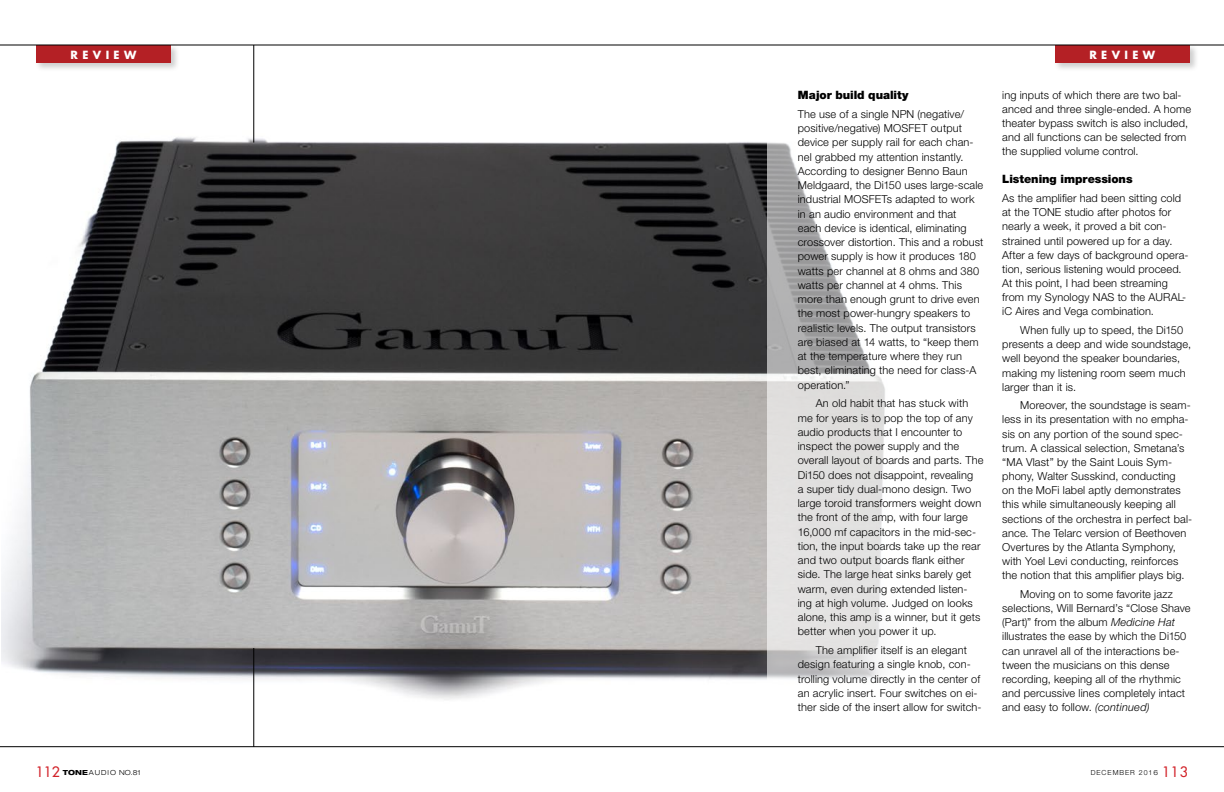
<style>
.page{position:relative;width:1224px;height:792px;background:#fff}
.page>*{position:absolute;margin:0;border:0;box-sizing:border-box;transform-origin:0 0}
.t1{font:900 11.5px "Helvetica Neue LT Std";letter-spacing:-.005em;color:#000}
.t2{font:300 11px/14.2px "Helvetica Neue LT Std";letter-spacing:.01em;color:#000}
.t3{font:700 11px "Futura Std";letter-spacing:.4em;color:#fff}
.t4{font:300 expanded 7px "Helvetica Neue LT Std";color:#000}
.t5{font:300 7px "Helvetica Neue LT Std";letter-spacing:.14em;color:#000}
.s1{font-style:italic}
.s2{font-family:"Futura Std";font-weight:500;font-stretch:normal;font-size:14px;color:#d2232a}
.s3{font-weight:800}
.s4{font-stretch:expanded}
.s5{font-family:"Futura Std";font-weight:500;font-size:14px;color:#d2232a}
</style>
<div class="page">
<img style="left:1px;top:85px;width:767px;height:633px">
<svg style="left:768px;top:142px;width:117px;height:537px;fill:#e2e1e0"></svg>
<div style="left:34px;top:43px;width:146px;height:29px;background:#000;opacity:.2"></div>
<div style="left:36px;top:45px;width:135px;height:18px;background:#b42025"></div>
<hr style="left:0;top:746px;width:1224px;height:1px;background:#000">
<div style="left:1053px;top:43px;width:146px;height:29px;background:#000;opacity:.2"></div>
<div style="left:1055px;top:45px;width:135px;height:18px;background:#b42025"></div>
<hr style="left:253px;top:45px;width:1px;height:98px;background:#000">
<hr style="left:253px;top:648px;width:1px;height:99px;background:#000">
<hr style="left:0;top:45px;width:1224px;height:1px;background:#000">
<p class="t3" style="left:71px;top:47px;width:67px">REVIEW</p>
<p class="t1" style="left:798px;top:88px;width:112px">Major build quality</p>
<p class="t2" style="left:798px;top:107px;width:187px">The use of a single NPN (negative/ positive/negative) MOSFET output device per supply rail for each chan&shy;nel grabbed my attention instantly.<br>According to designer Benno Baun Meldgaard, the Di150 uses large-scale industrial MOSFETs adapted to work in an audio environment and that<br>each device is identical, eliminating crossover distortion. This and a robust power supply is how it produces 180 watts per channel at 8 ohms and 380 watts per channel at 4 ohms. This more than enough grunt to drive even the most power-hungry speakers to realistic levels. The output transistors are biased at 14 watts, to “keep them at the temperature where they run best, eliminating the need for class-A operation.”</p>
<p class="t2" style="left:798px;top:396px;width:187px;text-indent:18px">An old habit that has stuck with me for years is to pop the top of any audio products that I encounter to inspect the power supply and the overall layout of boards and parts. The Di150 does not disappoint, revealing<br>a super tidy dual-mono design. Two large toroid transformers weight down the front of the amp, with four large 16,000 mf capacitors in the mid-sec&shy;tion, the input boards take up the rear and two output boards flank either side. The large heat sinks barely get warm, even during extended listen&shy;ing at high volume. Judged on looks alone, this amp is a winner, but it gets better when you power it up.</p>
<p class="t2" style="left:798px;top:643px;width:185px;text-indent:18px">The amplifier itself is an elegant design featuring a single knob, con&shy;trolling volume directly in the center of an acrylic insert. Four switches on ei&shy;ther side of the insert allow for switch-</p>
<p class="t3" style="left:1089px;top:47px;width:67px">REVIEW</p>
<p class="t2" style="left:1002px;top:87px;width:191px">ing inputs of which there are two bal&shy;anced and three single-ended. A home theater bypass switch is also included, and all functions can be selected from the supplied volume control.</p>
<p class="t1" style="left:1002px;top:173px;width:132px">Listening impressions</p>
<p class="t2" style="left:1002px;top:191px;width:188px">As the amplifier had been sitting cold at the TONE studio after photos for nearly a week, it proved a bit con&shy;strained until powered up for a day.<br>After a few days of background opera&shy;tion, serious listening would proceed.<br>At this point, I had been streaming from my Synology NAS to the AURAL&shy;iC Aires and Vega combination.</p>
<p class="t2" style="left:1002px;top:323px;width:190px;text-indent:18px">When fully up to speed, the Di150 presents a deep and wide soundstage, well beyond the speaker boundaries, making my listening room seem much larger than it is.</p>
<p class="t2" style="left:1002px;top:398px;width:191px;text-indent:18px">Moreover, the soundstage is seam&shy;less in its presentation with no empha&shy;sis on any portion of the sound spec&shy;trum. A classical selection, Smetana’s “MA Vlast” by the Saint Louis Sym&shy;phony, Walter Susskind, conducting<br>on the MoFi label aptly demonstrates this while simultaneously keeping all sections of the orchestra in perfect bal&shy;ance. The Telarc version of Beethoven Overtures by the Atlanta Symphony, with Yoel Levi conducting, reinforces the notion that this amplifier plays big.</p>
<p class="t2" style="left:1002px;top:587px;width:190px;text-indent:18px">Moving on to some favorite jazz selections, Will Bernard’s “Close Shave (Part)” from the album <span class="s1">Medicine Hat </span>illustrates the ease by which the Di150 can unravel all of the interactions be&shy;tween the musicians on this dense recording, keeping all of the rhythmic and percussive lines completely intact and easy to follow. <span class="s1">(continued)</span></p>
<p class="t4" style="left:36px;top:768px;width:106px"><span class="s2">112</span> <span class="s3">TONE</span> A U D I O NO.81</p>
<p class="t5" style="left:1091px;top:768px;width:99px">DECEMBER 201<span class="s4">6</span> <span class="s5">113</span></p>
</div>
